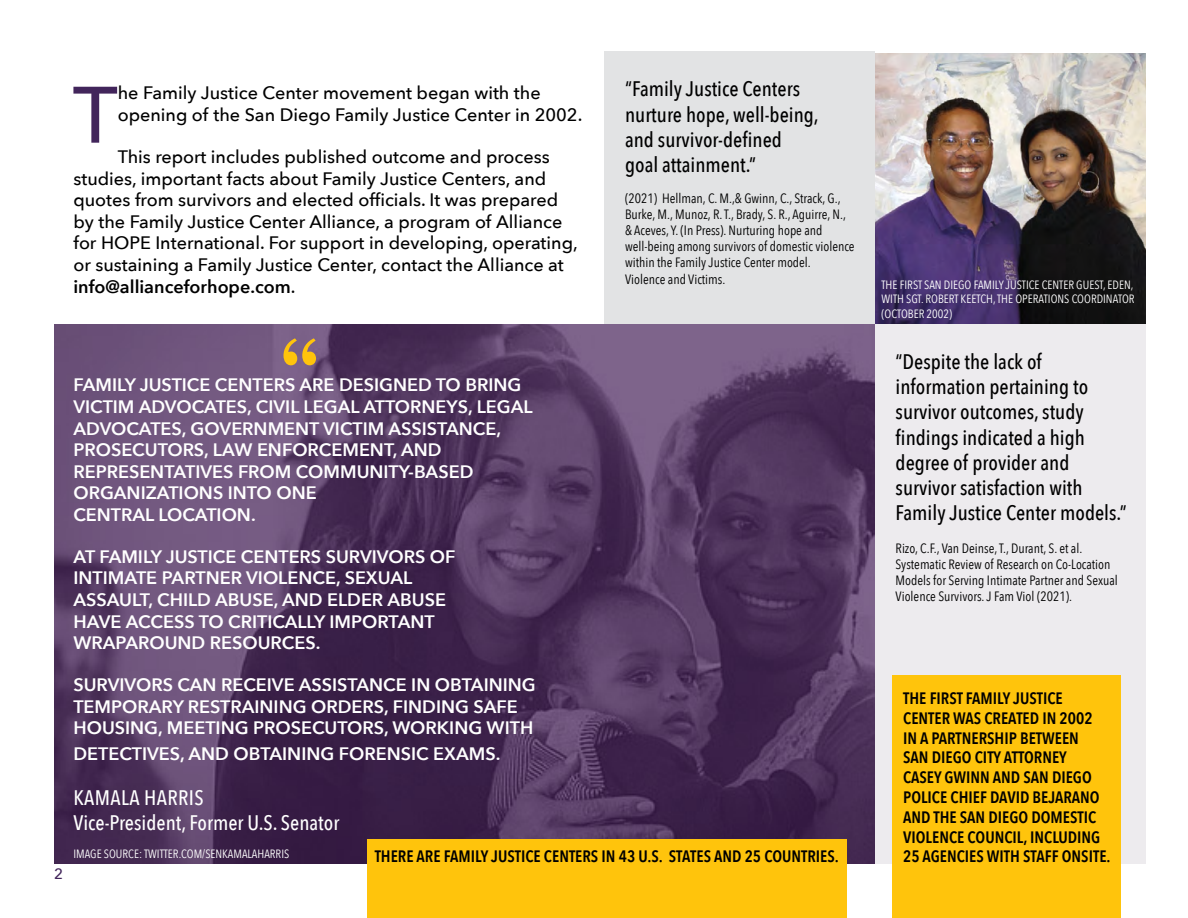
<style>
.page{position:relative;width:1188px;height:918px;background:#fff}
.page>*{position:absolute;margin:0;border:0;box-sizing:border-box;transform-origin:0 0}
.t1{font:500 79.05px "Avenir Next";color:#42255b}
.t2{font:500 21px/25.2px "Avenir Next Condensed";color:#000}
.t3{font:500 21px/25.2px "Avenir Next Condensed";color:#fff}
.t4{font:600 18px/21.6px "Avenir Next";color:#fff}
.t5{font:500 18px/21.6px "Avenir Next";color:#000}
.t6{font:600 16.5px/19.8px "Avenir Next Condensed";color:#000}
.t7{font:500 15px "Avenir Next";color:#42255b}
.t8{font:13.5px/16.2px "Avenir Next Condensed";color:#000}
.t9{font:12px/14.4px "Avenir Next Condensed";color:#fff;text-align:justify}
.s1{font-weight:600}
</style>
<div class="page">
<img style="left:875px;top:54px;width:270px;height:270px">
<img style="left:54px;top:324px;width:821px;height:540px">
<div style="left:605px;top:52px;width:270px;height:272px;background:#e2e3e4"></div>
<svg style="left:284px;top:338px;width:32px;height:27px"></svg>
<div style="left:875px;top:324px;width:270px;height:540px;background:#edebee"></div>
<div style="left:893px;top:675px;width:228px;height:243px;background:#ffc40c"></div>
<div style="left:367px;top:839px;width:480px;height:79px;background:#ffc40c"></div>
<h1 class="t1" style="left:73px;top:48px;width:46px">T</h1>
<p class="t5" style="left:118px;top:82px;width:466px">he Family Justice Center movement began with the opening of the San Diego Family Justice Center in 2002.</p>
<p class="t5" style="left:73px;top:145px;width:506px;text-indent:44px">This report includes published outcome and process studies, important facts about Family Justice Centers, and quotes from survivors and elected officials. It was prepared by the Family Justice Center Alliance, a program of Alliance for HOPE International. For support in developing, operating, or sustaining a Family Justice Center, contact the Alliance at <span class="s1">info@allianceforhope.com</span>.</p>
<p class="t2" style="left:625px;top:76px;width:195px">“Family Justice Centers nurture hope, well-being, and survivor-defined goal attainment.”</p>
<p class="t8" style="left:625px;top:189px;width:231px">(2021) Hellman, C. M.,&amp; Gwinn, C., Strack, G., Burke, M., Munoz, R. T., Brady, S. R., Aguirre, N., &amp; Aceves, Y. (In Press). Nurturing hope and well-being among survivors of domestic violence within the Family Justice Center model.<br>Violence and Victims.</p>
<p class="t9" style="left:882px;top:277px;width:255px">THE FIRST SAN DIEGO FAMILY JUSTICE CENTER GUEST, EDEN, WITH SGT. ROBERT KEETCH, THE OPERATIONS COORDINATOR (OCTOBER 2002)</p>
<p class="t7" style="left:54px;top:861px;width:10px">2</p>
<p class="t4" style="left:73px;top:374px;width:461px">FAMILY JUSTICE CENTERS ARE DESIGNED TO BRING VICTIM ADVOCATES, CIVIL LEGAL ATTORNEYS, LEGAL ADVOCATES, GOVERNMENT VICTIM ASSISTANCE, PROSECUTORS, LAW ENFORCEMENT, AND REPRESENTATIVES FROM COMMUNITY-BASED ORGANIZATIONS INTO ONE<br>CENTRAL LOCATION.</p>
<p class="t4" style="left:73px;top:545px;width:384px">AT FAMILY JUSTICE CENTERS SURVIVORS OF INTIMATE PARTNER VIOLENCE, SEXUAL ASSAULT, CHILD ABUSE, AND ELDER ABUSE HAVE ACCESS TO CRITICALLY IMPORTANT WRAPAROUND RESOURCES.</p>
<p class="t4" style="left:73px;top:674px;width:464px">SURVIVORS CAN RECEIVE ASSISTANCE IN OBTAINING<br>TEMPORARY RESTRAINING ORDERS, FINDING SAFE<br>HOUSING, MEETING PROSECUTORS, WORKING WITH</p>
<p class="t4" style="left:73px;top:742px;width:428px">DETECTIVES, AND OBTAINING FORENSIC EXAMS.</p>
<p class="t3" style="left:73px;top:785px;width:267px">KAMALA HARRIS<br>Vice-President, Former U.S. Senator</p>
<p class="t2" style="left:896px;top:349px;width:233px">“Despite the lack of information pertaining to survivor outcomes, study findings indicated a high degree of provider and survivor satisfaction with<br>Family Justice Center models.”</p>
<p class="t8" style="left:896px;top:539px;width:224px">Rizo, C.F., Van Deinse, T., Durant, S. et al.<br>Systematic Review of Research on Co-Location Models for Serving Intimate Partner and Sexual Violence Survivors. J Fam Viol (2021).</p>
<p class="t6" style="left:903px;top:688px;width:199px">THE FIRST FAMILY JUSTICE<br>CENTER WAS CREATED IN 2002<br>IN A PARTNERSHIP BETWEEN<br>SAN DIEGO CITY ATTORNEY<br>CASEY GWINN AND SAN DIEGO<br>POLICE CHIEF DAVID BEJARANO<br>AND THE SAN DIEGO DOMESTIC<br>VIOLENCE COUNCIL, INCLUDING</p>
<p class="t9" style="left:73px;top:846px;width:217px">IMAGE SOURCE: TWITTER.COM/SENKAMALAHARRIS</p>
<p class="t6" style="left:375px;top:846px;width:466px">THERE ARE FAMILY JUSTICE CENTERS IN 43 U.S. STATES AND 25 COUNTRIES.</p>
<p class="t6" style="left:903px;top:846px;width:209px">25 AGENCIES WITH STAFF ONSITE.</p>
</div>
